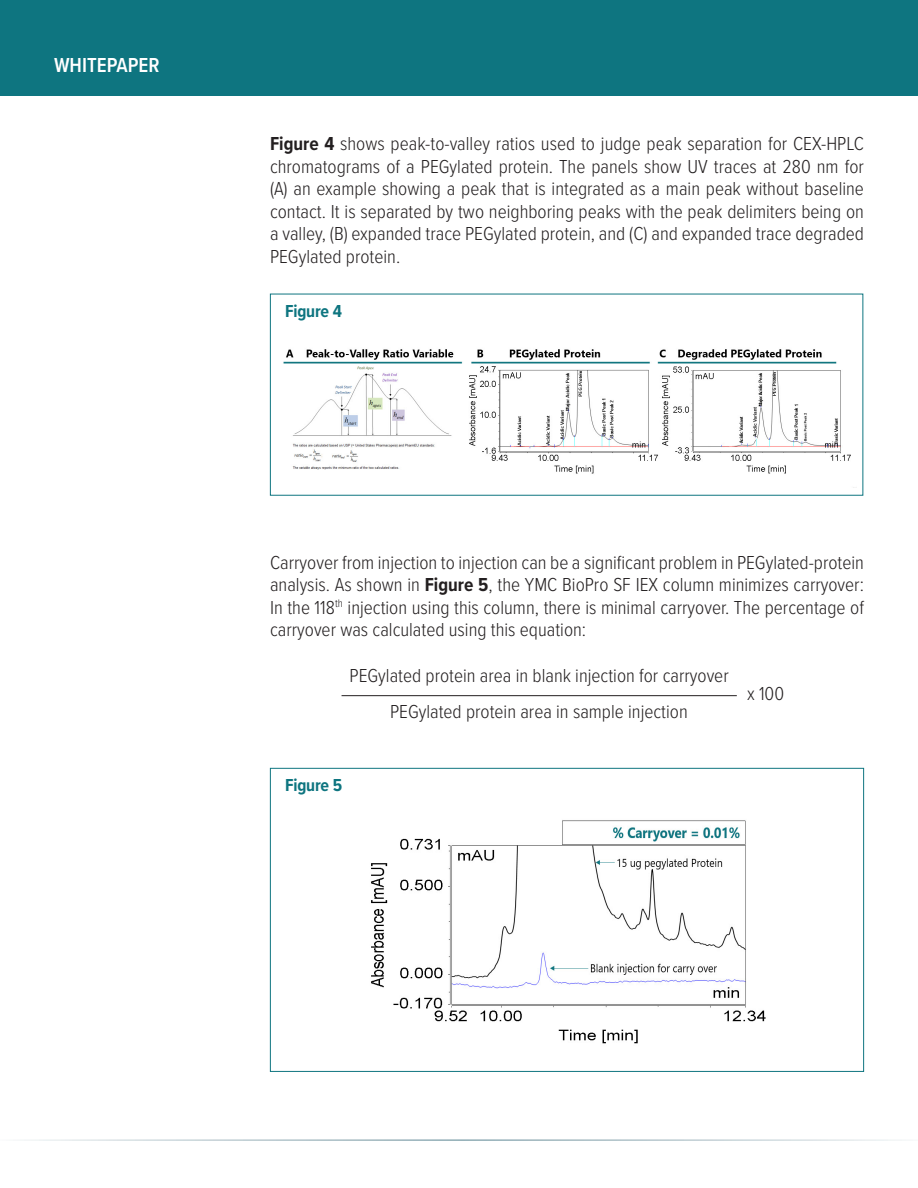
<style>
.page{position:relative;width:918px;height:1188px;background:#fff}
.page>*{position:absolute;margin:0;border:0;box-sizing:border-box;transform-origin:0 0}
.t1{font:600 21px "Proxima Nova Cond";color:#fff}
.Body_Copy{font:300 19.5px/22.5px "Proxima Nova Cond";color:#231f20;text-align:justify}
.Body_Copy-2{font:700 18px "Proxima Nova Cond";letter-spacing:-.01em;color:#0e7580}
.s1{font-weight:700}
</style>
<div class="page">
<div style="left:0;top:0;width:918px;height:96px;background:#0e7580"></div>
<img style="left:283px;top:349px;width:568px;height:125px">
<hr style="left:342px;top:695px;width:395px;height:1px;background:#231f20">
<img style="left:371px;top:820px;width:395px;height:224px">
<p class="t1" style="left:54px;top:49px;width:107px">WHITEPAPER</p>
<p class="Body_Copy" style="left:270px;top:132px;width:596px"><span class="s1">Figure 4</span> shows peak-to-valley ratios used to judge peak separation for CEX-HPLC chromatograms of a PEGylated protein. The panels show UV traces at 280 nm for (A) an example showing a peak that is integrated as a main peak without baseline contact. It is separated by two neighboring peaks with the peak delimiters being on a valley, (B) expanded trace PEGylated protein, and (C) and expanded trace degraded PEGylated protein.</p>
<p class="Body_Copy-2" style="left:285px;top:297px;width:58px">Figure 4</p>
<p class="Body_Copy" style="left:270px;top:550px;width:596px">Carryover from injection to injection can be a significant problem in PEGylated-protein analysis. As shown in <span class="s1">Figure 5</span>, the YMC BioPro SF IEX column minimizes carryover:<br>In the 118<sup>th</sup> injection using this column, there is minimal carryover. The percentage of carryover was calculated using this equation:</p>
<p class="Body_Copy" style="left:350px;top:664px;width:381px">PEGylated protein area in blank injection for carryover</p>
<p class="Body_Copy" style="left:390px;top:700px;width:299px">PEGylated protein area in sample injection</p>
<p class="Body_Copy" style="left:747px;top:682px;width:39px">x 100</p>
<p class="Body_Copy-2" style="left:285px;top:772px;width:59px">Figure 5</p>
</div>
